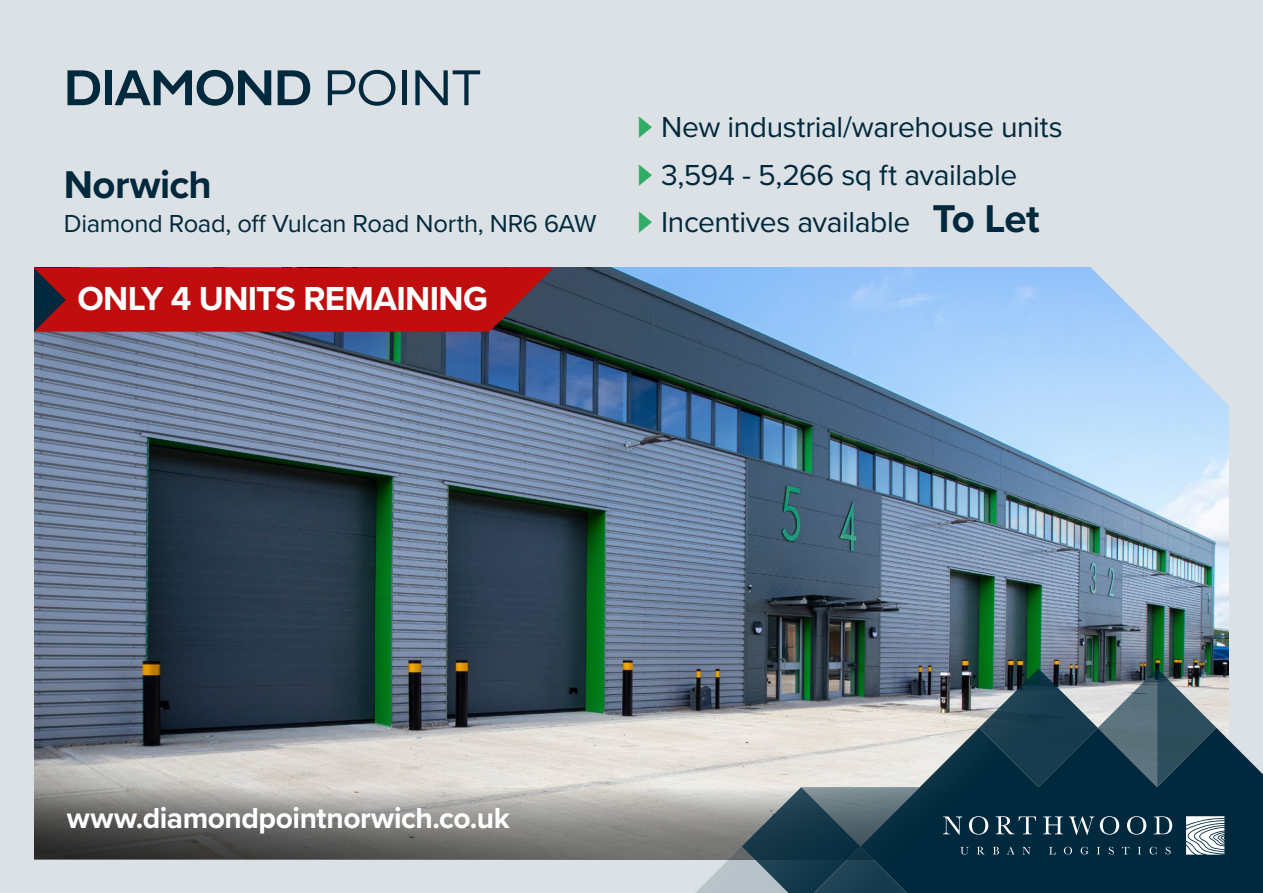
<style>
.page{position:relative;width:1263px;height:893px;background:#dce1e5}
.page>*{position:absolute;margin:0;border:0;box-sizing:border-box;transform-origin:0 0}
.t1{font:52.5px "Fieldwork Geo Demibold";letter-spacing:-.02em;color:#00293d}
.t2{font:700 40.2px "Proxima Nova";letter-spacing:-.015em;color:#00293d}
.t3{font:700 34.5px "Proxima Nova";letter-spacing:-.02em;color:#fff}
.t4{font:30px/47.7px "Proxima Nova";letter-spacing:-.015em;color:#00293d}
.t5{font:700 30px "Proxima Nova";letter-spacing:-.015em;color:#fff}
.t6{font:25.5px "Proxima Nova";letter-spacing:-.015em;color:#00293d}
.s1{font-family:"Fieldwork Geo Light"}
.s2{font-weight:300;font-size:34.5px;color:#2fac66}
.s3{font-weight:700;font-size:40.2px}
</style>
<div class="page">
<img style="left:34px;top:268px;width:1195px;height:519px">
<svg style="left:651px;top:787px;width:31px;height:72px;background:#9b9996"></svg>
<svg style="left:34px;top:729px;width:617px;height:130px"></svg>
<svg style="left:1090px;top:267px;width:139px;height:140px"></svg>
<svg style="left:682px;top:787px;width:178px;height:106px;background:#687981"></svg>
<img style="left:979px;top:668px;width:237px;height:60px">
<svg style="left:860px;top:728px;width:403px;height:165px;background:#214454"></svg>
<svg style="left:943px;top:816px;width:19px;height:19px"></svg>
<svg style="left:969px;top:816px;width:19px;height:19px"></svg>
<svg style="left:996px;top:816px;width:40px;height:18px"></svg>
<svg style="left:1043px;top:816px;width:20px;height:18px"></svg>
<svg style="left:1069px;top:816px;width:25px;height:19px"></svg>
<svg style="left:1100px;top:816px;width:19px;height:19px"></svg>
<svg style="left:1127px;top:816px;width:19px;height:19px"></svg>
<svg style="left:1154px;top:816px;width:18px;height:18px"></svg>
<svg style="left:960px;top:847px;width:8px;height:7px"></svg>
<svg style="left:977px;top:847px;width:8px;height:7px"></svg>
<svg style="left:993px;top:847px;width:6px;height:7px"></svg>
<svg style="left:1007px;top:847px;width:7px;height:7px"></svg>
<svg style="left:1022px;top:847px;width:8px;height:8px"></svg>
<svg style="left:1049px;top:847px;width:6px;height:7px"></svg>
<svg style="left:1064px;top:847px;width:8px;height:7px"></svg>
<svg style="left:1081px;top:847px;width:7px;height:7px"></svg>
<svg style="left:1097px;top:847px;width:3px;height:7px"></svg>
<svg style="left:1109px;top:847px;width:5px;height:7px"></svg>
<svg style="left:1122px;top:847px;width:7px;height:7px"></svg>
<svg style="left:1138px;top:847px;width:3px;height:7px"></svg>
<svg style="left:1149px;top:847px;width:7px;height:7px"></svg>
<svg style="left:1166px;top:847px;width:4px;height:7px"></svg>
<svg style="left:1186px;top:816px;width:39px;height:39px;background:#bbc6cb"></svg>
<svg style="left:34px;top:268px;width:519px;height:64px;background:#b01114"></svg>
<h1 class="t1" style="left:64px;top:46px;width:419px">DIAMOND <span class="s1">POINT</span></h1>
<h2 class="t2" style="left:64px;top:154px;width:150px">Norwich</h2>
<p class="t6" style="left:64px;top:205px;width:534px">Diamond Road, off Vulcan Road North, NR6 6AW</p>
<p class="t3" style="left:77px;top:273px;width:412px">ONLY 4 UNITS REMAINING</p>
<p class="t4" style="left:638px;top:102px;width:426px"><span class="s2">⊲</span> New industrial/warehouse units <span class="s2">⊲</span> 3,594 - 5,266 sq ft available<br><span class="s2">⊲</span> Incentives available <span class="s3">To Let</span></p>
<p class="t5" style="left:67px;top:796px;width:444px">www.diamondpointnorwich.co.uk</p>
</div>
